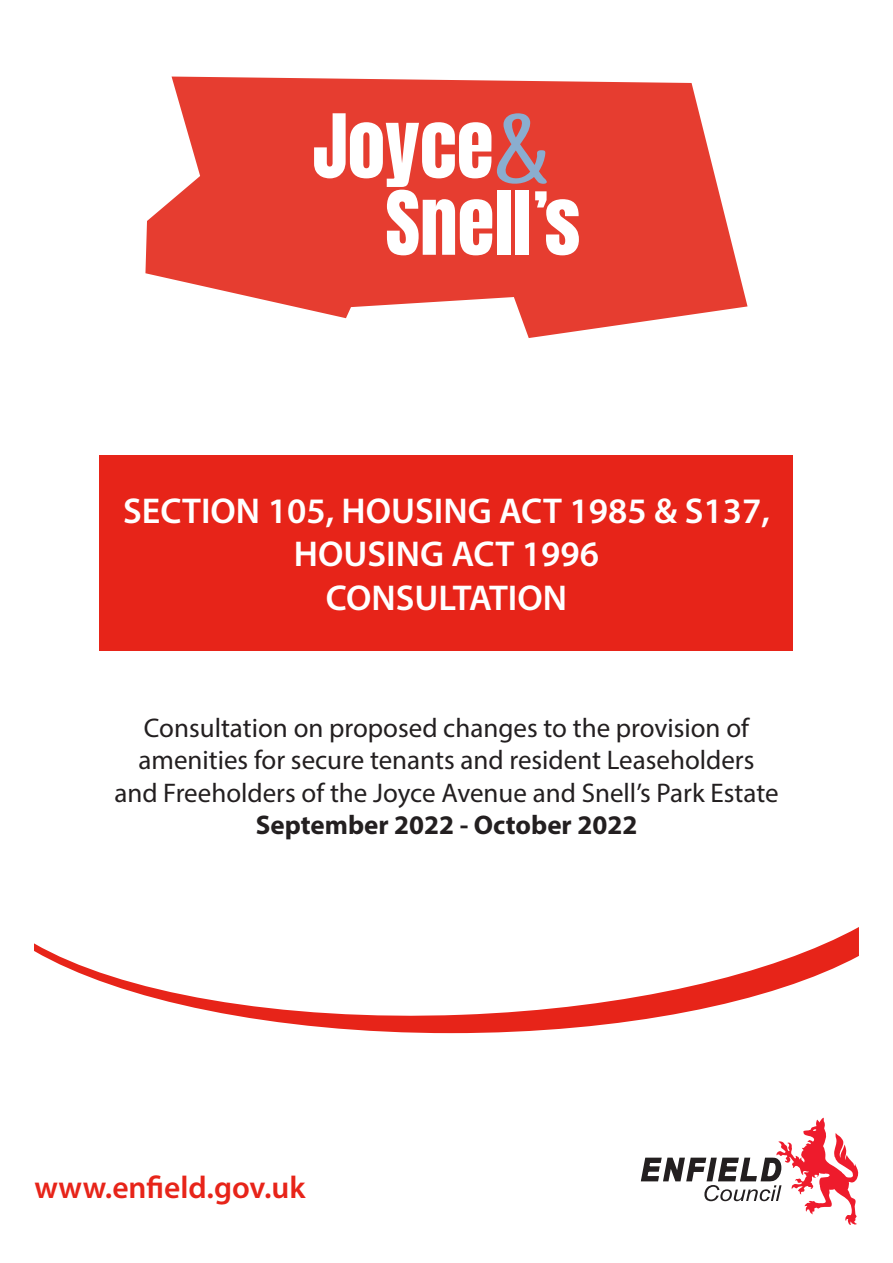
<style>
.page{position:relative;width:893px;height:1263px;background:#fff}
.page>*{position:absolute;margin:0;border:0;box-sizing:border-box;transform-origin:0 0}
.t1{font:600 36px/43.2px "Myriad Pro";color:#fff;text-align:center}
.t2{font:600 31.5px "Myriad Pro";color:#e72419}
.t3{font:27px/32.4px "Myriad Pro";color:#231f20;text-align:center}
.s1{font-weight:700}
</style>
<div class="page">
<svg style="left:145px;top:77px;width:602px;height:261px;fill:#e63d30"></svg>
<svg style="left:314px;top:113px;width:265px;height:142px"></svg>
<svg style="left:34px;top:927px;width:825px;height:106px"></svg>
<svg style="left:641px;top:1118px;width:217px;height:107px"></svg>
<div style="left:100px;top:455px;width:693px;height:196px;background:#e72419"></div>
<p class="t1" style="left:123px;top:488px;width:648px">SECTION 105, HOUSING ACT 1985 &amp; S137,<br>HOUSING ACT 1996</p>
<p class="t1" style="left:326px;top:575px;width:243px">CONSULTATION</p>
<p class="t3" style="left:114px;top:711px;width:666px">Consultation on proposed changes to the provision of amenities for secure tenants and resident Leaseholders and Freeholders of the Joyce Avenue and Snell’s Park Estate <span class="s1">September 2022 - October 2022</span></p>
<p class="t2" style="left:35px;top:1167px;width:273px">www.enfield.gov.uk</p>
</div>
